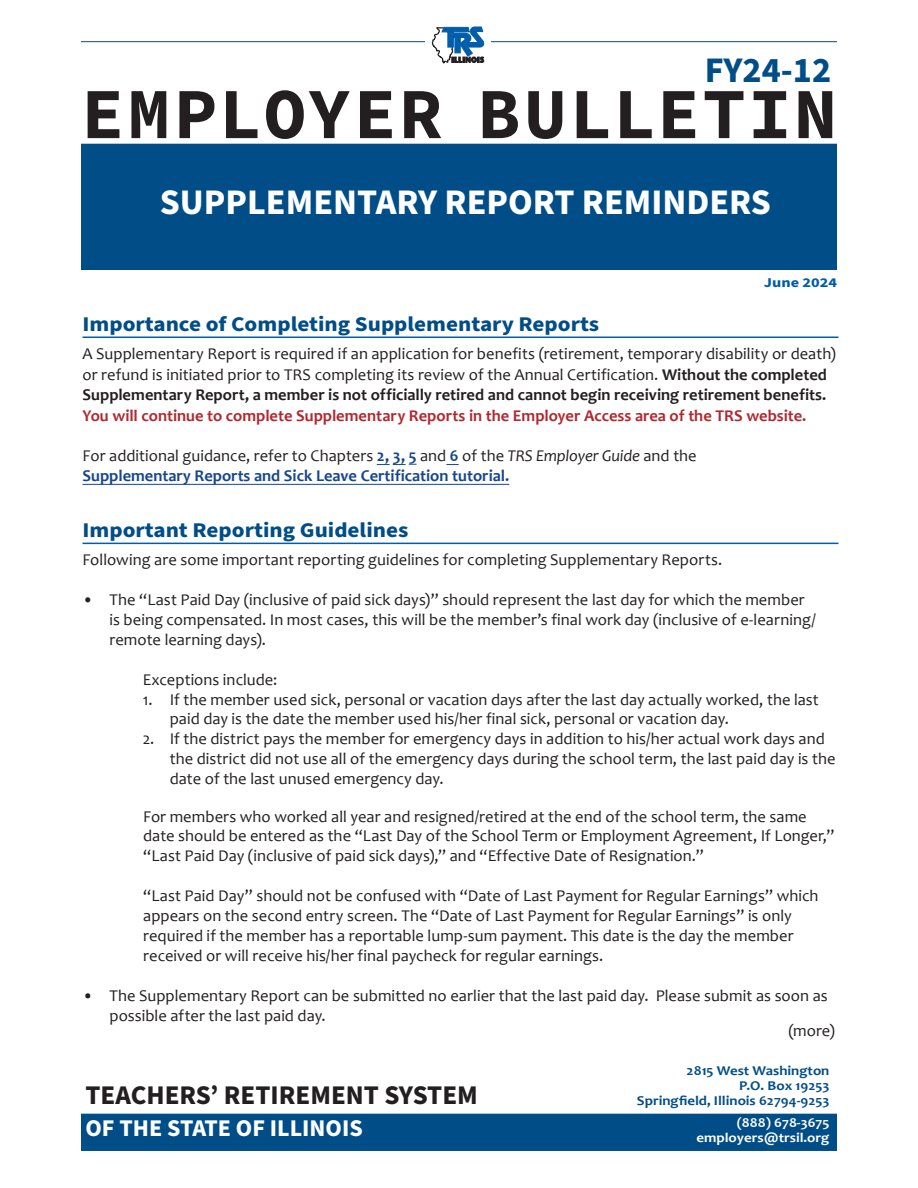
<style>
.page{position:relative;width:918px;height:1188px;background:#fff}
.page>*{position:absolute;margin:0;border:0;box-sizing:border-box;transform-origin:0 0}
.t1{font:700 72px "Source Code Pro";letter-spacing:.035em;color:#231f20}
.Headline{font:700 36px "Source Sans Pro";color:#fff}
.t2{font:700 36px "Source Sans Pro";color:#004d87}
.t3{font:700 27px "Source Sans Pro";color:#231f20}
.t4{font:700 24px "Source Sans Pro";color:#fff}
.Subhead{font:700 21px "Source Sans Pro";color:#004d87;scale:1.1 1}
.Body_Text{font:16.5px/19.8px "Candara";letter-spacing:.005em;color:#231f20}
.Body_Text-2{font:700 16.5px/19.8px "Candara";color:#17468e}
.Indent{font:16.5px "Candara";color:#231f20}
.t5{font:700 13.5px/15px "Candara";color:#004d87;text-align:right;scale:1.1 1}
.t6{font:700 13.5px/15px "Candara";color:#fff;text-align:right;scale:1.1 1}
.t7{font:700 13.5px "Source Sans Pro";color:#005daa;scale:1.2 1}
.s1{font-weight:700}
.s2{font-weight:700;color:#b0292f}
.s3{font-weight:400;color:#231f20}
.s4{font-weight:400;font-style:italic;color:#231f20}
</style>
<div class="page">
<div style="left:81px;top:144px;width:756px;height:126px;background:#004d87"></div>
<div style="left:81px;top:1114px;width:756px;height:37px;background:#004d87"></div>
<hr style="left:81px;top:41px;width:756px;height:1px;background:#004d87">
<div style="left:425px;top:27px;width:66px;height:51px;background:#fff"></div>
<svg style="left:432px;top:27px;width:52px;height:37px"></svg>
<hr style="left:82px;top:337px;width:756px;height:1px;background:#005daa">
<hr style="left:82px;top:543px;width:756px;height:1px;background:#005daa">
<svg style="left:377px;top:464px;width:40px;height:1px"></svg>
<svg style="left:446px;top:464px;width:13px;height:1px"></svg>
<hr style="left:83px;top:484px;width:426px;height:1px;background:#17468e">
<p class="t2" style="left:705px;top:46px;width:128px">FY24-12</p>
<h1 class="t1" style="left:81px;top:62px;width:758px">EMPLOYER BULLETIN</h1>
<p class="Headline" style="left:160px;top:178px;width:613px">SUPPLEMENTARY REPORT REMINDERS</p>
<p class="t7" style="left:764px;top:273px;width:62px">June 2024</p>
<p class="Subhead" style="left:82px;top:310px;width:471px">Importance of Completing Supplementary Reports</p>
<p class="Body_Text" style="left:82px;top:343px;width:755px;line-height:20.7px">A Supplementary Report is required if an application for benefits (retirement, temporary disability or death) or refund is initiated prior to TRS completing its review of the Annual Certification. <span class="s1">Without the completed Supplementary Report, a member is not officially retired and cannot begin receiving retirement benefits.<br></span><span class="s2">You will continue to complete Supplementary Reports in the Employer Access area of the TRS website.</span></p>
<p class="Body_Text-2" style="left:82px;top:446px;width:616px"><span class="s3">For additional guidance, refer to Chapters</span> 2, 3, 5 <span class="s3">and</span> 6 <span class="s3">of the</span> <span class="s4">TRS Employer Guide</span> <span class="s3">and the<br></span>Supplementary Reports and Sick Leave Certification tutorial.</p>
<p class="Subhead" style="left:82px;top:516px;width:298px">Important Reporting Guidelines</p>
<p class="Body_Text" style="left:82px;top:550px;width:641px">Following are some important reporting guidelines for completing Supplementary Reports.</p>
<p class="Body_Text" style="left:110px;top:590px;width:708px;text-indent:-27px">• The “Last Paid Day (inclusive of paid sick days)” should represent the last day for which the member is being compensated. In most cases, this will be the member’s final work day (inclusive of e-learning/ remote learning days).</p>
<p class="Indent" style="left:143px;top:669px;width:136px">Exceptions include:</p>
<p class="Body_Text" style="left:170px;top:689px;width:651px;text-indent:-27px">1. If the member used sick, personal or vacation days after the last day actually worked, the last paid day is the date the member used his/her final sick, personal or vacation day.</p>
<p class="Body_Text" style="left:170px;top:729px;width:667px;text-indent:-27px">2. If the district pays the member for emergency days in addition to his/her actual work days and the district did not use all of the emergency days during the school term, the last paid day is the date of the last unused emergency day.</p>
<p class="Body_Text" style="left:143px;top:806px;width:693px">For members who worked all year and resigned/retired at the end of the school term, the same date should be entered as the “Last Day of the School Term or Employment Agreement, If Longer,” “Last Paid Day (inclusive of paid sick days),” and “Effective Date of Resignation.”</p>
<p class="Body_Text" style="left:143px;top:886px;width:677px">“Last Paid Day” should not be confused with “Date of Last Payment for Regular Earnings” which appears on the second entry screen. The “Date of Last Payment for Regular Earnings” is only required if the member has a reportable lump-sum payment. This date is the day the member received or will receive his/her final paycheck for regular earnings.</p>
<p class="Body_Text" style="left:110px;top:985px;width:720px;text-indent:-27px">• The Supplementary Report can be submitted no earlier that the last paid day. Please submit as soon as possible after the last paid day.</p>
<p class="Body_Text" style="left:788px;top:1021px;width:48px">(more)</p>
<h3 class="t3" style="left:86px;top:1077px;width:394px">TEACHERS’ RETIREMENT SYSTEM</h3>
<h3 class="t4" style="left:86px;top:1111px;width:279px">OF THE STATE OF ILLINOIS</h3>
<p class="t5" style="left:637px;top:1063px;width:177px">2815 West Washington<br>P.O. Box 19253<br>Springfield, Illinois 62794-9253</p>
<p class="t6" style="left:697px;top:1115px;width:122px">(888) 678-3675 employers@trsil.org</p>
</div>
